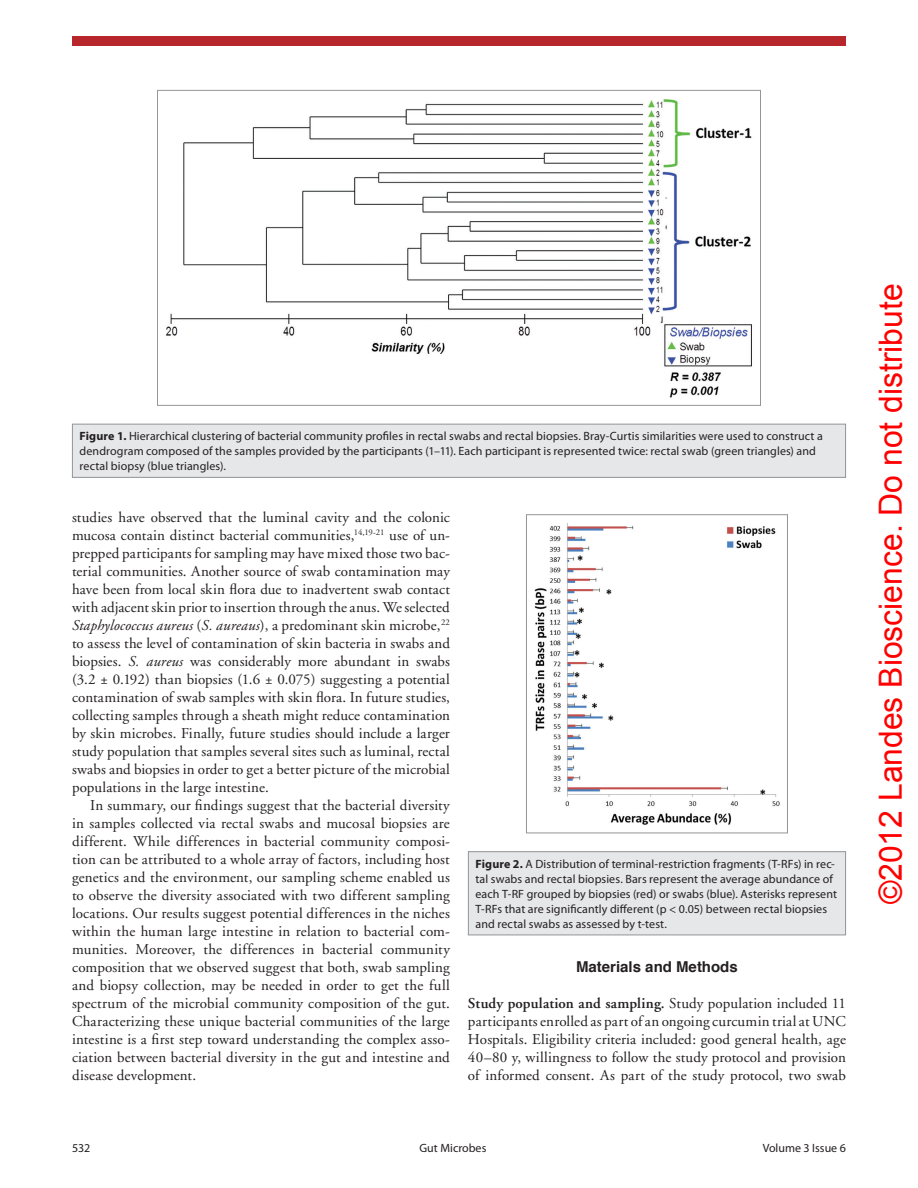
<style>
.page{position:relative;width:918px;height:1188px;background:#fff}
.page>*{position:absolute;margin:0;border:0;box-sizing:border-box;transform-origin:0 0}
.t1{font:31.95px "Arial";color:#f00}
.t2{font:15px/18px "Adobe Garamond";letter-spacing:.01em;color:#231f20;text-align:justify}
.t3{font:700 15px "Helvetica";color:#231f20}
.t4{font:12px/15px "Myriad Pro";letter-spacing:.01em;color:#231f20}
.s1{font-weight:700}
.s2{font-style:italic}
.s3{font-weight:600}
</style>
<div class="page">
<div style="left:72px;top:36px;width:774px;height:10px;background:#b7262b"></div>
<img style="left:166px;top:99px;width:586px;height:299px">
<div style="left:72px;top:424px;width:774px;height:53px;background:#e6e7e9"></div>
<div style="left:72px;top:424px;width:774px;height:54px;border:1px solid #939598"></div>
<div style="left:468px;top:852px;width:378px;height:83px;background:#e6e7e9"></div>
<div style="left:468px;top:851px;width:378px;height:84px;border:1px solid #939598"></div>
<img style="left:534px;top:523px;width:246px;height:302px">
<div style="left:526px;top:514px;width:262px;height:319px;border:1px solid #939598"></div>
<p class="t4" style="left:80px;top:429px;width:745px"><span class="s1">Figure 1.</span> Hierarchical clustering of bacterial community profiles in rectal swabs and rectal biopsies. Bray-Curtis similarities were used to construct a dendrogram composed of the samples provided by the participants (1–11). Each participant is represented twice: rectal swab (green triangles) and rectal biopsy (blue triangles).</p>
<p class="t2" style="left:72px;top:509px;width:380px">studies have observed that the luminal cavity and the colonic mucosa contain distinct bacterial communities,<sup>14,19-21</sup> use of un&shy;prepped participants for sampling may have mixed those two bac&shy;terial communities. Another source of swab contamination may have been from local skin flora due to inadvertent swab contact with adjacent skin prior to insertion through the anus. We selected <span class="s2">Staphylococcus aureus</span> (<span class="s2">S. aureaus</span>), a predominant skin microbe,<sup>22 </sup>to assess the level of contamination of skin bacteria in swabs and biopsies. <span class="s2">S. aureus</span> was considerably more abundant in swabs (3.2 ± 0.192) than biopsies (1.6 ± 0.075) suggesting a potential contamination of swab samples with skin flora. In future studies, collecting samples through a sheath might reduce contamination by skin microbes. Finally, future studies should include a larger study population that samples several sites such as luminal, rectal swabs and biopsies in order to get a better picture of the microbial populations in the large intestine.</p>
<p class="t2" style="left:72px;top:797px;width:379px;text-indent:18px">In summary, our findings suggest that the bacterial diversity in samples collected via rectal swabs and mucosal biopsies are different. While differences in bacterial community composi&shy;tion can be attributed to a whole array of factors, including host genetics and the environment, our sampling scheme enabled us to observe the diversity associated with two different sampling locations. Our results suggest potential differences in the niches within the human large intestine in relation to bacterial com&shy;munities. Moreover, the differences in bacterial community composition that we observed suggest that both, swab sampling and biopsy collection, may be needed in order to get the full spectrum of the microbial community composition of the gut.<br>Characterizing these unique bacterial communities of the large intestine is a first step toward understanding the complex asso&shy;ciation between bacterial diversity in the gut and intestine and disease development.</p>
<p class="t4" style="left:475px;top:856px;width:363px"><span class="s1">Figure 2.</span> A Distribution of terminal-restriction fragments (T-RFs) in rec&shy;tal swabs and rectal biopsies. Bars represent the average abundance of each T-RF grouped by biopsies (red) or swabs (blue). Asterisks represent T-RFs that are significantly different (p &lt; 0.05) between rectal biopsies and rectal swabs as assessed by t-test.</p>
<p class="t3" style="left:576px;top:955px;width:163px">Materials and Methods</p>
<p class="t2" style="left:468px;top:995px;width:379px"><span class="s3">Study population and sampling.</span> Study population included 11 participants enrolled as part of an ongoing curcumin trial at UNC Hospitals. Eligibility criteria included: good general health, age 40–80 y, willingness to follow the study protocol and provision of informed consent. As part of the study protocol, two swab</p>
<p class="t4" style="left:72px;top:1140px;width:20px">532</p>
<p class="t4" style="left:420px;top:1140px;width:68px">Gut Microbes</p>
<p class="t4" style="left:763px;top:1140px;width:85px">Volume 3 Issue 6</p>
<h1 class="t1" style="left:870px;top:904px;width:622px;rotate:-90deg">©2012 Landes Bioscience. Do not distribute</h1>
</div>
